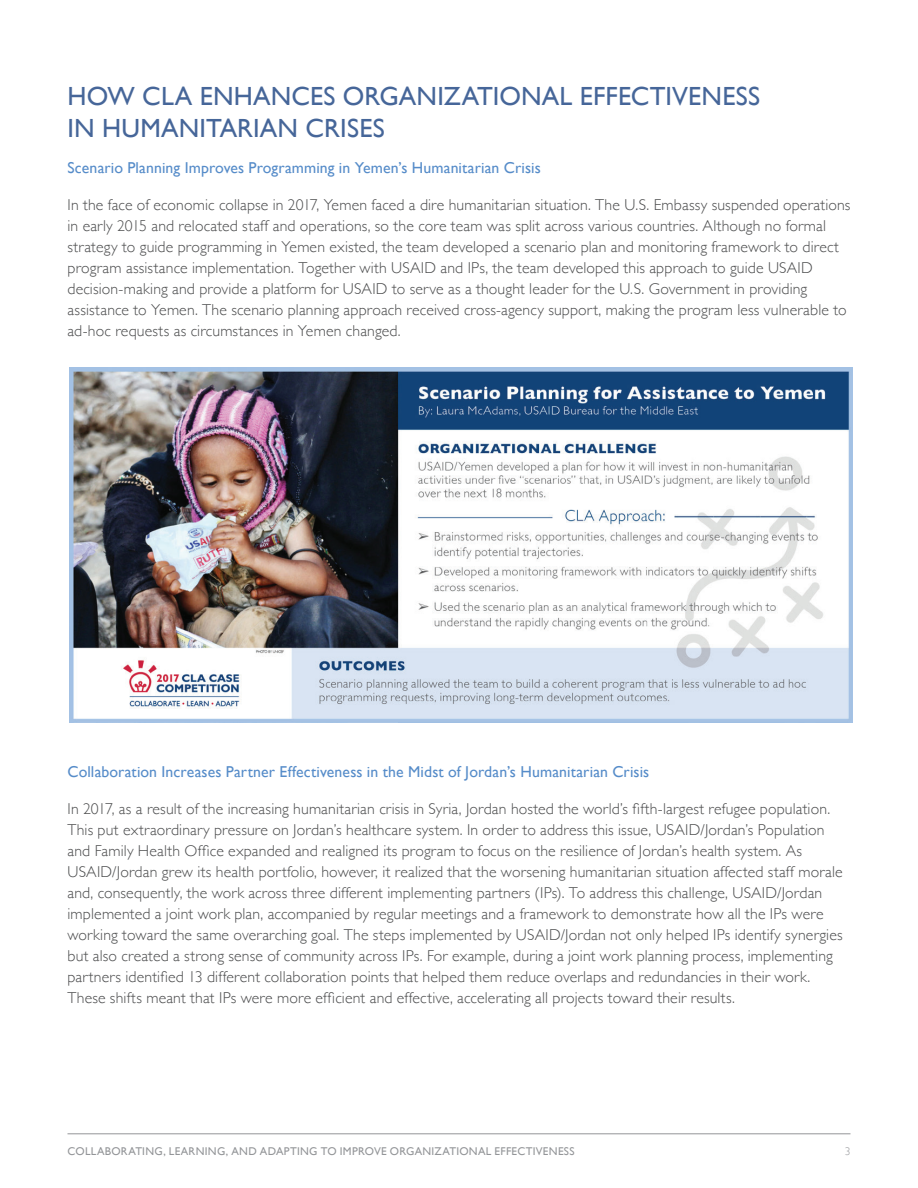
<style>
.page{position:relative;width:918px;height:1188px;background:#fff}
.page>*{position:absolute;margin:0;border:0;box-sizing:border-box;transform-origin:0 0}
.t1{font:26.25px/31.5px "Gill Sans";letter-spacing:.005em;color:#466699}
.t2{font:300 15.75px/21px "Gill Sans";letter-spacing:.01em;color:#4b4c4d}
.t3{font:15.75px "Gill Sans";letter-spacing:.01em;color:#568cc9}
.t4{font:11.25px "Gill Sans";letter-spacing:.025em;color:#939598}
.t5{font:300 11.25px "Gill Sans";color:#939598}
</style>
<div class="page">
<hr style="left:68px;top:1134px;width:782px;height:1px;background:#939598">
<img style="left:70px;top:368px;width:783px;height:354px">
<h1 class="t1" style="left:68px;top:80px;width:694px">HOW CLA ENHANCES ORGANIZATIONAL EFFECTIVENESS<br>IN HUMANITARIAN CRISES</h1>
<p class="t3" style="left:68px;top:159px;width:475px">Scenario Planning Improves Programming in Yemen’s Humanitarian Crisis</p>
<p class="t2" style="left:68px;top:194px;width:785px">In the face of economic collapse in 2017, Yemen faced a dire humanitarian situation. The U.S. Embassy suspended operations in early 2015 and relocated staff and operations, so the core team was split across various countries. Although no formal strategy to guide programming in Yemen existed, the team developed a scenario plan and monitoring framework to direct program assistance implementation. Together with USAID and IPs, the team developed this approach to guide USAID decision-making and provide a platform for USAID to serve as a thought leader for the U.S. Government in providing assistance to Yemen. The scenario planning approach received cross-agency support, making the program less vulnerable to ad-hoc requests as circumstances in Yemen changed.</p>
<p class="t3" style="left:68px;top:762px;width:583px">Collaboration Increases Partner Effectiveness in the Midst of Jordan’s Humanitarian Crisis</p>
<p class="t2" style="left:68px;top:797px;width:777px">In 2017, as a result of the increasing humanitarian crisis in Syria, Jordan hosted the world’s fifth-largest refugee population.<br>This put extraordinary pressure on Jordan’s healthcare system. In order to address this issue, USAID/Jordan’s Population and Family Health Office expanded and realigned its program to focus on the resilience of Jordan’s health system. As USAID/Jordan grew its health portfolio, however, it realized that the worsening humanitarian situation affected staff morale and, consequently, the work across three different implementing partners (IPs). To address this challenge, USAID/Jordan implemented a joint work plan, accompanied by regular meetings and a framework to demonstrate how all the IPs were working toward the same overarching goal. The steps implemented by USAID/Jordan not only helped IPs identify synergies but also created a strong sense of community across IPs. For example, during a joint work planning process, implementing partners identified 13 different collaboration points that helped them reduce overlaps and redundancies in their work.<br>These shifts meant that IPs were more efficient and effective, accelerating all projects toward their results.</p>
<p class="t4" style="left:68px;top:1145px;width:509px">COLLABORATING, LEARNING, AND ADAPTING TO IMPROVE ORGANIZATIONAL EFFECTIVENESS</p>
<p class="t5" style="left:845px;top:1142px;width:7px">3</p>
</div>
